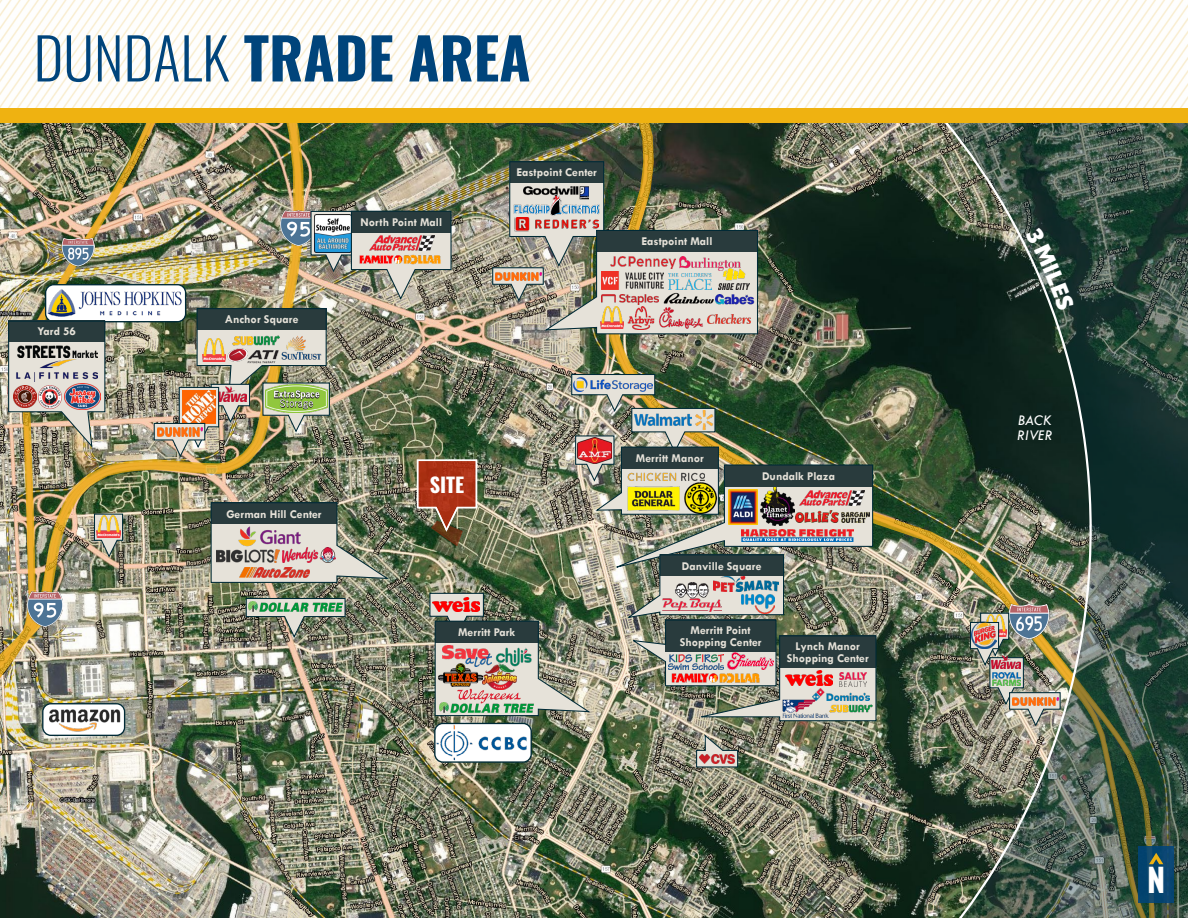
<style>
.page{position:relative;width:1188px;height:918px;background:#fff}
.page>*{position:absolute;margin:0;border:0;box-sizing:border-box;transform-origin:0 0}
.t1{font:700 57px "Oswald";color:#00447b}
.t2{font:700 32.4px "Oswald";color:#fff}
.t3{font:700 20.25px "Oswald";color:#fff}
.t4{font:italic 15.3px "Tw Cen";color:#fff}
.t5{font:700 12px "Tw Cen";color:#e6e2d9}
.s1{font-weight:300}
</style>
<div class="page">
<svg style="left:1092px;top:123px;width:96px;height:795px;background:#2d473f"></svg>
<img style="left:0;top:123px;width:1092px;height:795px">
<img style="left:1008px;top:603px;width:42px;height:9px">
<svg style="left:93px;top:513px;width:31px;height:45px"></svg>
<img style="left:97px;top:515px;width:23px;height:23px">
<img style="left:245px;top:597px;width:101px;height:41px">
<img style="left:248px;top:602px;width:94px;height:10px">
<img style="left:436px;top:722px;width:92px;height:40px">
<img style="left:969px;top:612px;width:92px;height:115px">
<img style="left:1013px;top:697px;width:45px;height:8px">
<img style="left:972px;top:622px;width:25px;height:26px">
<img style="left:210px;top:502px;width:181px;height:81px">
<img style="left:492px;top:161px;width:267px;height:174px">
<img style="left:153px;top:308px;width:177px;height:149px">
<img style="left:265px;top:385px;width:62px;height:28px">
<img style="left:310px;top:210px;width:142px;height:91px">
<svg style="left:696px;top:733px;width:43px;height:35px"></svg>
<img style="left:699px;top:755px;width:36px;height:9px">
<div style="left:1139px;top:846px;width:35px;height:57px;background:#0b4673"></div>
<svg style="left:1074px;top:687px;width:89px;height:231px;background:#495e4e"></svg>
<img style="left:416px;top:373px;width:461px;height:349px">
<img style="left:0;top:0;width:1188px;height:108px">
<div style="left:0;top:108px;width:1188px;height:15px;background:#efb211"></div>
<svg style="left:1025px;top:227px;width:50px;height:84px;background:#2d453d"></svg>
<p class="t1" style="left:34px;top:28px;width:499px"><span class="s1">DUNDALK</span> TRADE AREA</p>
<p class="t5" style="left:38px;top:324px;width:40px">Yard 56</p>
<p class="t5" style="left:225px;top:312px;width:75px">Anchor Square</p>
<p class="t5" style="left:361px;top:215px;width:83px">North Point Mall</p>
<p class="t5" style="left:516px;top:165px;width:82px">Eastpoint Center</p>
<p class="t5" style="left:642px;top:234px;width:72px">Eastpoint Mall</p>
<p class="t5" style="left:226px;top:507px;width:97px">German Hill Center</p>
<p class="t3" style="left:430px;top:474px;width:36px">SITE</p>
<p class="t5" style="left:458px;top:625px;width:59px">Merritt Park</p>
<p class="t5" style="left:636px;top:451px;width:69px">Merritt Manor</p>
<p class="t5" style="left:762px;top:469px;width:75px">Dundalk Plaza</p>
<p class="t5" style="left:682px;top:559px;width:81px">Danville Square</p>
<p class="t5" style="left:691px;top:623px;width:62px">Merritt Point</p>
<p class="t5" style="left:680px;top:635px;width:83px">Shopping Center</p>
<p class="t5" style="left:796px;top:639px;width:66px">Lynch Manor</p>
<p class="t5" style="left:787px;top:651px;width:83px">Shopping Center</p>
<p class="t4" style="left:1018px;top:411px;width:35px">BACK</p>
<p class="t4" style="left:1017px;top:426px;width:37px">RIVER</p>
<p class="t2" style="left:1147px;top:863px;width:20px">N</p>
</div>
